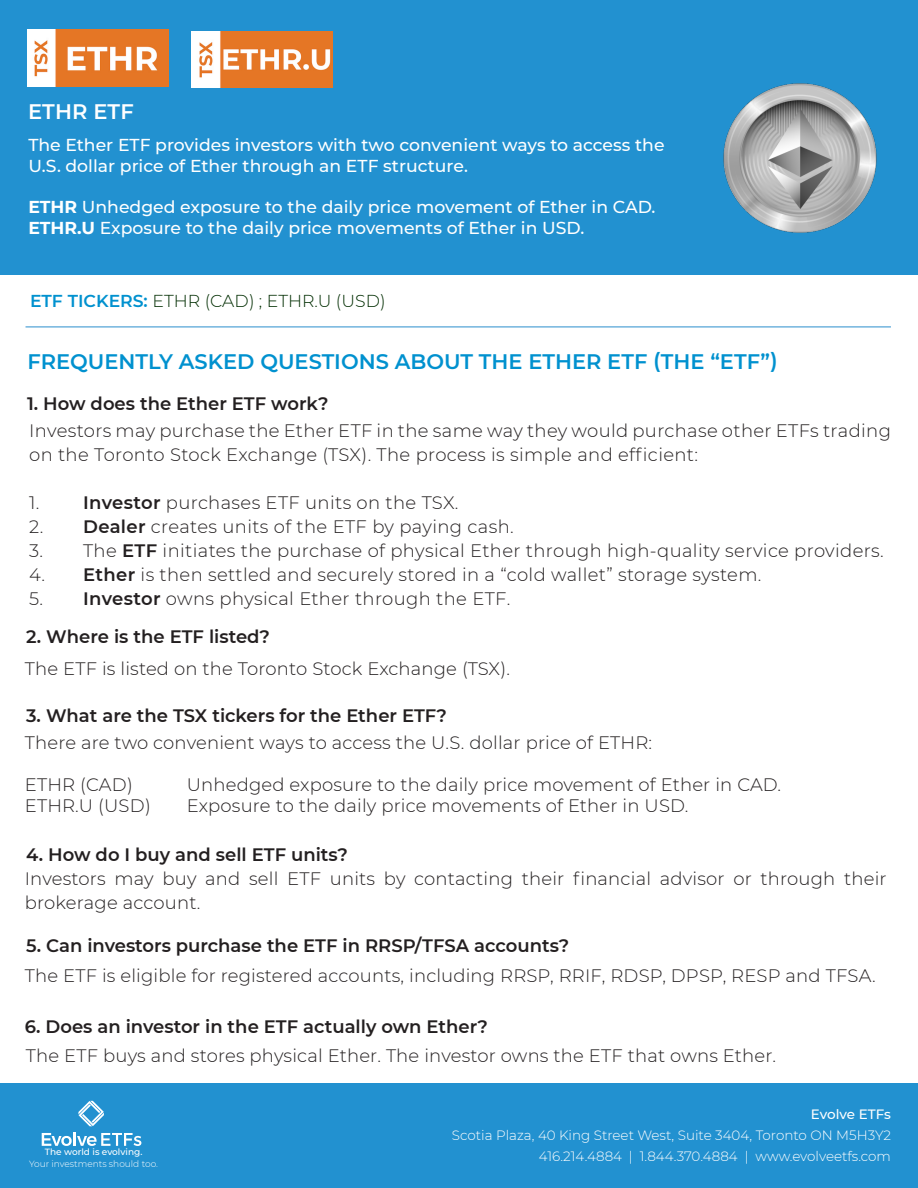
<style>
.page{position:relative;width:918px;height:1188px;background:#fff}
.page>*{position:absolute;margin:0;border:0;box-sizing:border-box;transform-origin:0 0}
.t1{font:600 21px "Montserrat";color:#0091cf}
.t2{font:600 21px "Montserrat";letter-spacing:.005em;color:#fff}
.t3{font:300 18px/24px "Montserrat";letter-spacing:.01em;color:#231f20}
.t4{font:600 18px "Montserrat";color:#231f20}
.t5{font:500 17.25px/20.7px "Montserrat";color:#fff}
.t6{font:300 17.25px "Montserrat";color:#002d00}
.t7{font:300 13.5px/21px "Montserrat";color:#fff;text-align:right}
.t8{font:500 13.5px "Montserrat";letter-spacing:-.005em;color:#fff}
.t9{font:300 9px "Montserrat";color:#fff}
.t10{font:500 9px "Montserrat";color:#fff}
.s1{font-weight:700}
.s2{font-weight:600;color:#0091cf}
.s3{font-weight:600}
</style>
<div class="page">
<div style="left:0;top:1084px;width:918px;height:104px;background:#2291d0"></div>
<div style="left:0;top:0;width:918px;height:274px;background:#2291d0"></div>
<hr style="left:26px;top:327px;width:865px;height:1px;background:#2b8ecd">
<svg style="left:78px;top:1101px;width:26px;height:25px"></svg>
<hr style="left:73px;top:1132px;width:3px;height:14px;background:#fff">
<svg style="left:42px;top:1133px;width:99px;height:13px"></svg>
<img style="left:723px;top:83px;width:154px;height:150px">
<img style="left:27px;top:30px;width:141px;height:56px">
<img style="left:192px;top:31px;width:141px;height:57px">
<p class="t2" style="left:28px;top:97px;width:107px">ETHR ETF</p>
<p class="t5" style="left:28px;top:134px;width:638px">The Ether ETF provides investors with two convenient ways to access the<br>U.S. dollar price of Ether through an ETF structure.</p>
<p class="t5" style="left:28px;top:196px;width:629px"><span class="s1">ETHR</span> Unhedged exposure to the daily price movement of Ether in CAD.</p>
<p class="t5" style="left:28px;top:217px;width:558px"><span class="s1">ETHR.U</span> Exposure to the daily price movements of Ether in USD.</p>
<p class="t6" style="left:30px;top:289px;width:357px"><span class="s2">ETF TICKERS:</span> ETHR (CAD) ; ETHR.U (USD)</p>
<p class="t1" style="left:27px;top:346px;width:752px">FREQUENTLY ASKED QUESTIONS ABOUT THE ETHER ETF (THE “ETF”)</p>
<p class="t4" style="left:27px;top:391px;width:303px">1. How does the Ether ETF work?</p>
<p class="t3" style="left:29px;top:418px;width:863px">Investors may purchase the Ether ETF in the same way they would purchase other ETFs trading on the Toronto Stock Exchange (TSX). The process is simple and efficient:</p>
<p class="t3" style="left:29px;top:490px;width:12px">1.</p>
<p class="t3" style="left:83px;top:490px;width:377px"><span class="s3">Investor</span> purchases ETF units on the TSX.</p>
<p class="t3" style="left:29px;top:514px;width:486px">2. <span class="s3">Dealer</span> creates units of the ETF by paying cash.</p>
<p class="t3" style="left:29px;top:538px;width:856px">3. The <span class="s3">ETF</span> initiates the purchase of physical Ether through high-quality service providers.</p>
<p class="t3" style="left:29px;top:562px;width:734px">4. <span class="s3">Ether</span> is then settled and securely stored in a “cold wallet” storage system.</p>
<p class="t3" style="left:29px;top:586px;width:483px">5. <span class="s3">Investor</span> owns physical Ether through the ETF.</p>
<p class="t4" style="left:26px;top:624px;width:245px">2. Where is the ETF listed?</p>
<p class="t3" style="left:25px;top:656px;width:487px">The ETF is listed on the Toronto Stock Exchange (TSX).</p>
<p class="t4" style="left:26px;top:703px;width:422px">3. What are the TSX tickers for the Ether ETF?</p>
<p class="t3" style="left:25px;top:730px;width:629px">There are two convenient ways to access the U.S. dollar price of ETHR:</p>
<p class="t3" style="left:25px;top:772px;width:110px">ETHR (CAD)</p>
<p class="t3" style="left:187px;top:772px;width:596px">Unhedged exposure to the daily price movement of Ether in CAD.</p>
<p class="t3" style="left:25px;top:793px;width:128px">ETHR.U (USD)</p>
<p class="t3" style="left:187px;top:793px;width:503px">Exposure to the daily price movements of Ether in USD.</p>
<p class="t4" style="left:26px;top:841px;width:323px">4. How do I buy and sell ETF units?</p>
<p class="t3" style="left:25px;top:866px;width:863px">Investors may buy and sell ETF units by contacting their financial advisor or through their brokerage account.</p>
<p class="t4" style="left:26px;top:933px;width:544px">5. Can investors purchase the ETF in RRSP/TFSA accounts?</p>
<p class="t3" style="left:25px;top:963px;width:852px">The ETF is eligible for registered accounts, including RRSP, RRIF, RDSP, DPSP, RESP and TFSA.</p>
<p class="t4" style="left:25px;top:1014px;width:465px">6. Does an investor in the ETF actually own Ether?</p>
<p class="t3" style="left:26px;top:1043px;width:752px">The ETF buys and stores physical Ether. The investor owns the ETF that owns Ether.</p>
<p class="t10" style="left:45px;top:1146px;width:99px">The world is evolving.</p>
<p class="t9" style="left:29px;top:1158px;width:130px">Your investments should too.</p>
<p class="t8" style="left:811px;top:1105px;width:82px">Evolve ETFs</p>
<p class="t7" style="left:452px;top:1124px;width:441px">Scotia Plaza, 40 King Street West, Suite 3404, Toronto ON M5H3Y2<br>416.214.4884 | 1.844.370.4884 | www.evolveetfs.com</p>
</div>
